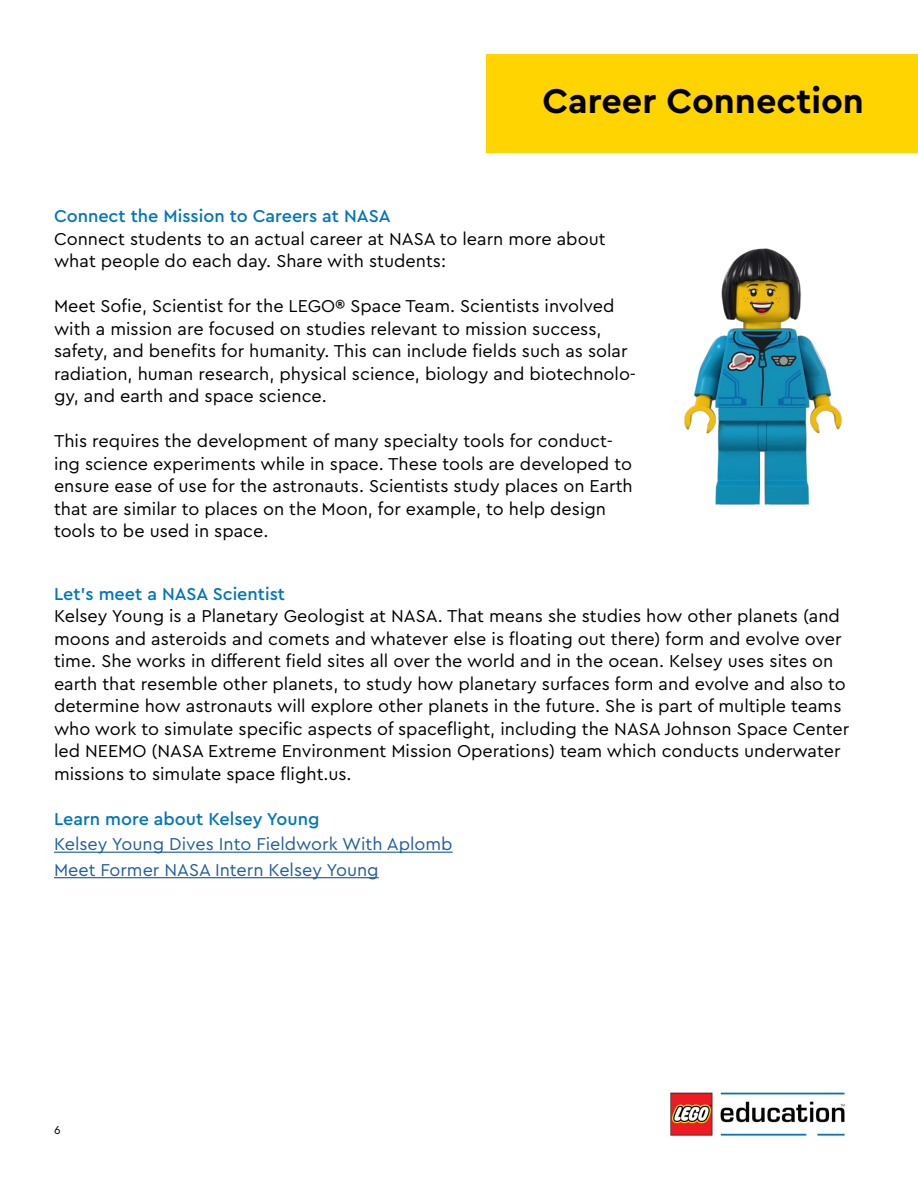
<style>
.page{position:relative;width:918px;height:1188px;background:#fff}
.page>*{position:absolute;margin:0;border:0;box-sizing:border-box;transform-origin:0 0}
.t1{font:700 36px "Cera Pro";color:#000}
.t2{font:18px/22.5px "Cera Pro";color:#000}
.t3{font:500 18px "Cera Pro";color:#0075be}
.t4{font:18px/25.5px "Cera Pro";color:#215e9e}
.t5{font:12px "Cera Pro";color:#000}
</style>
<div class="page">
<img style="left:670px;top:1092px;width:175px;height:44px">
<hr style="left:54px;top:852px;width:399px;height:1px;background:#215e9e">
<hr style="left:54px;top:877px;width:325px;height:1px;background:#215e9e">
<div style="left:486px;top:54px;width:432px;height:99px;background:#ffd400"></div>
<img style="left:684px;top:248px;width:158px;height:257px">
<h1 class="t1" style="left:542px;top:77px;width:323px">Career Connection</h1>
<p class="t3" style="left:54px;top:204px;width:338px">Connect the Mission to Careers at NASA</p>
<p class="t2" style="left:54px;top:227px;width:553px">Connect students to an actual career at NASA to learn more about what people do each day. Share with students:</p>
<p class="t2" style="left:54px;top:294px;width:584px">Meet Sofie, Scientist for the LEGO® Space Team. Scientists involved with a mission are focused on studies relevant to mission success, safety, and benefits for humanity. This can include fields such as solar radiation, human research, physical science, biology and biotechnolo&shy;gy, and earth and space science.</p>
<p class="t2" style="left:54px;top:429px;width:580px">This requires the development of many specialty tools for conduct&shy;ing science experiments while in space. These tools are developed to ensure ease of use for the astronauts. Scientists study places on Earth that are similar to places on the Moon, for example, to help design tools to be used in space.</p>
<p class="t3" style="left:54px;top:582px;width:233px">Let’s meet a NASA Scientist</p>
<p class="t2" style="left:54px;top:604px;width:797px">Kelsey Young is a Planetary Geologist at NASA. That means she studies how other planets (and moons and asteroids and comets and whatever else is floating out there) form and evolve over time. She works in different field sites all over the world and in the ocean. Kelsey uses sites on earth that resemble other planets, to study how planetary surfaces form and evolve and also to determine how astronauts will explore other planets in the future. She is part of multiple teams who work to simulate specific aspects of spaceflight, including the NASA Johnson Space Center led NEEMO (NASA Extreme Environment Mission Operations) team which conducts underwater missions to simulate space flight.us.</p>
<p class="t3" style="left:54px;top:807px;width:267px">Learn more about Kelsey Young</p>
<p class="t4" style="left:54px;top:831px;width:400px">Kelsey Young Dives Into Fieldwork With Aplomb<br>Meet Former NASA Intern Kelsey Young</p>
<p class="t5" style="left:54px;top:1122px;width:8px">6</p>
</div>
